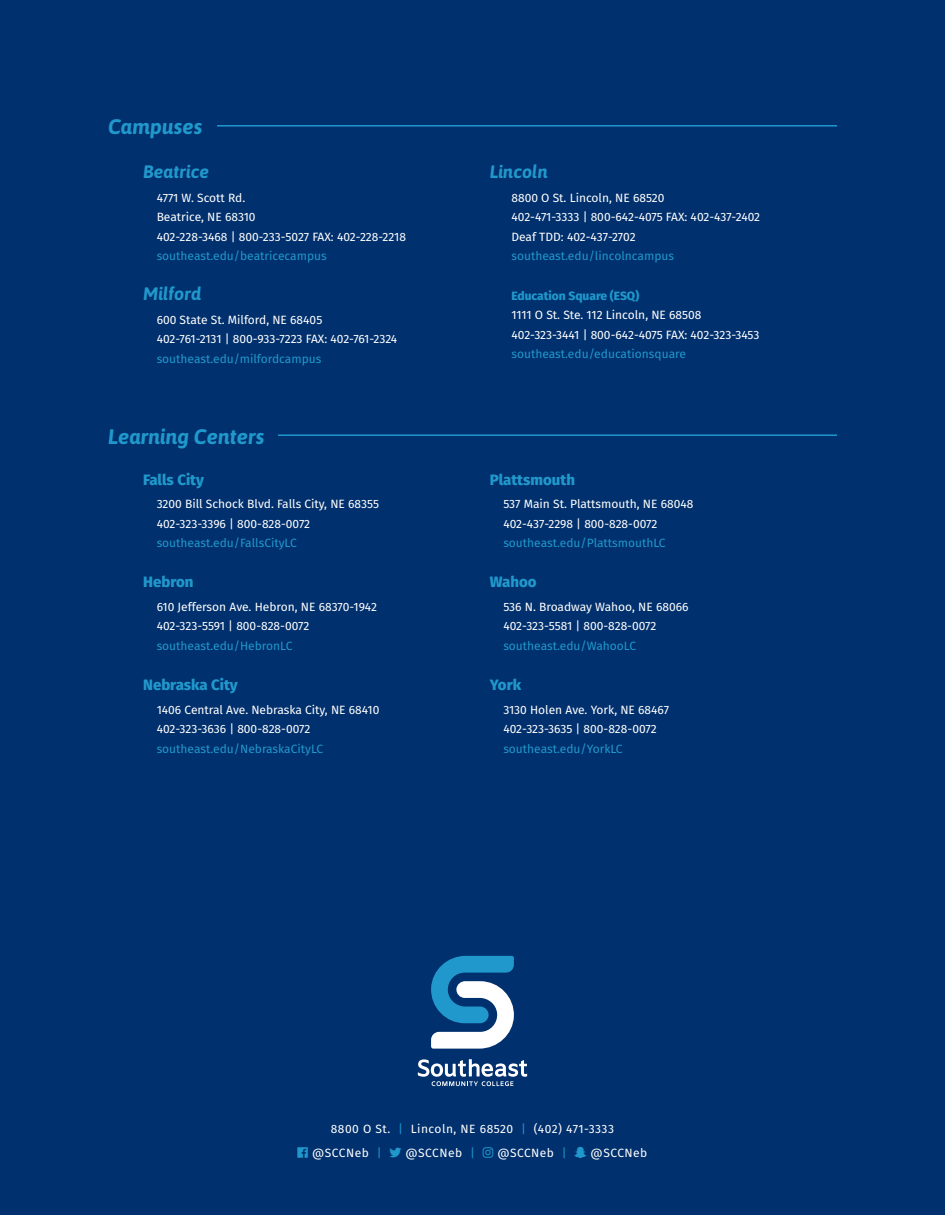
<style>
.page{position:relative;width:945px;height:1215px;background:#00306d}
.page>*{position:absolute;margin:0;border:0;box-sizing:border-box;transform-origin:0 0}
.t1{font:italic 700 21px "Asap";color:#2198cc}
.t2{font:italic 700 18px "Asap";color:#2198cc}
.t3{font:800 15px "Fira Sans";color:#2198cc}
.t4{font:12px/19.5px "Fira Sans";color:#fff}
.t5{font:12px "Fira Sans";letter-spacing:.04em;color:#fff}
.s1{color:#2198cc}
.s2{font-weight:800;color:#2198cc}
</style>
<div class="page">
<svg style="left:418px;top:1059px;width:109px;height:27px"></svg>
<svg style="left:431px;top:956px;width:83px;height:93px"></svg>
<hr style="left:217px;top:125px;width:620px;height:2px;background:#2198cc">
<hr style="left:278px;top:434px;width:559px;height:2px;background:#2198cc">
<p class="t1" style="left:108px;top:112px;width:96px">Campuses</p>
<p class="t2" style="left:143px;top:159px;width:68px">Beatrice</p>
<p class="t4" style="left:157px;top:187px;width:251px">4771 W. Scott Rd.<br>Beatrice, NE 68310<br>402-228-3468 | 800-233-5027 FAX: 402-228-2218 <span class="s1">southeast.edu/beatricecampus</span></p>
<p class="t2" style="left:143px;top:281px;width:60px">Milford</p>
<p class="t4" style="left:157px;top:310px;width:242px">600 State St. Milford, NE 68405<br>402-761-2131 | 800-933-7223 FAX: 402-761-2324 <span class="s1">southeast.edu/milfordcampus</span></p>
<p class="t1" style="left:108px;top:422px;width:158px">Learning Centers</p>
<p class="t3" style="left:143px;top:466px;width:62px">Falls City</p>
<p class="t4" style="left:157px;top:494px;width:224px">3200 Bill Schock Blvd. Falls City, NE 68355<br>402-323-3396 | 800-828-0072 <span class="s1">southeast.edu/FallsCityLC</span></p>
<p class="t3" style="left:143px;top:569px;width:52px">Hebron</p>
<p class="t4" style="left:157px;top:597px;width:222px">610 Jefferson Ave. Hebron, NE 68370-1942<br>402-323-5591 | 800-828-0072 <span class="s1">southeast.edu/HebronLC</span></p>
<p class="t3" style="left:143px;top:671px;width:96px">Nebraska City</p>
<p class="t4" style="left:157px;top:699px;width:224px">1406 Central Ave. Nebraska City, NE 68410<br>402-323-3636 | 800-828-0072 <span class="s1">southeast.edu/NebraskaCityLC</span></p>
<p class="t2" style="left:490px;top:159px;width:59px">Lincoln</p>
<p class="t4" style="left:511px;top:187px;width:250px">8800 O St. Lincoln, NE 68520<br>402-471-3333 | 800-642-4075 FAX: 402-437-2402<br>Deaf TDD: 402-437-2702 <span class="s1">southeast.edu/lincolncampus</span></p>
<p class="t4" style="left:511px;top:286px;width:250px"><span class="s2">Education Square (ESQ)<br></span>1111 O St. Ste. 112 Lincoln, NE 68508<br>402-323-3441 | 800-642-4075 FAX: 402-323-3453 <span class="s1">southeast.edu/educationsquare</span></p>
<p class="t3" style="left:490px;top:466px;width:87px">Plattsmouth</p>
<p class="t4" style="left:503px;top:494px;width:192px">537 Main St. Plattsmouth, NE 68048<br>402-437-2298 | 800-828-0072 <span class="s1">southeast.edu/PlattsmouthLC</span></p>
<p class="t3" style="left:490px;top:569px;width:48px">Wahoo</p>
<p class="t4" style="left:503px;top:597px;width:187px">536 N. Broadway Wahoo, NE 68066<br>402-323-5581 | 800-828-0072 <span class="s1">southeast.edu/WahooLC</span></p>
<p class="t3" style="left:490px;top:671px;width:33px">York</p>
<p class="t4" style="left:503px;top:699px;width:167px">3130 Holen Ave. York, NE 68467<br>402-323-3635 | 800-828-0072 <span class="s1">southeast.edu/YorkLC</span></p>
<p class="t5" style="left:331px;top:1119px;width:285px">8800 O St. <span class="s1">|</span> Lincoln, NE 68520 <span class="s1">|</span> (402) 471-3333</p>
<p class="t4" style="left:312px;top:1142px;width:71px">@SCCNeb <span class="s1">|</span></p>
<p class="t4" style="left:406px;top:1142px;width:71px">@SCCNeb <span class="s1">|</span></p>
<p class="t4" style="left:497px;top:1142px;width:71px">@SCCNeb <span class="s1">|</span></p>
<p class="t4" style="left:591px;top:1142px;width:58px">@SCCNeb</p>
</div>
